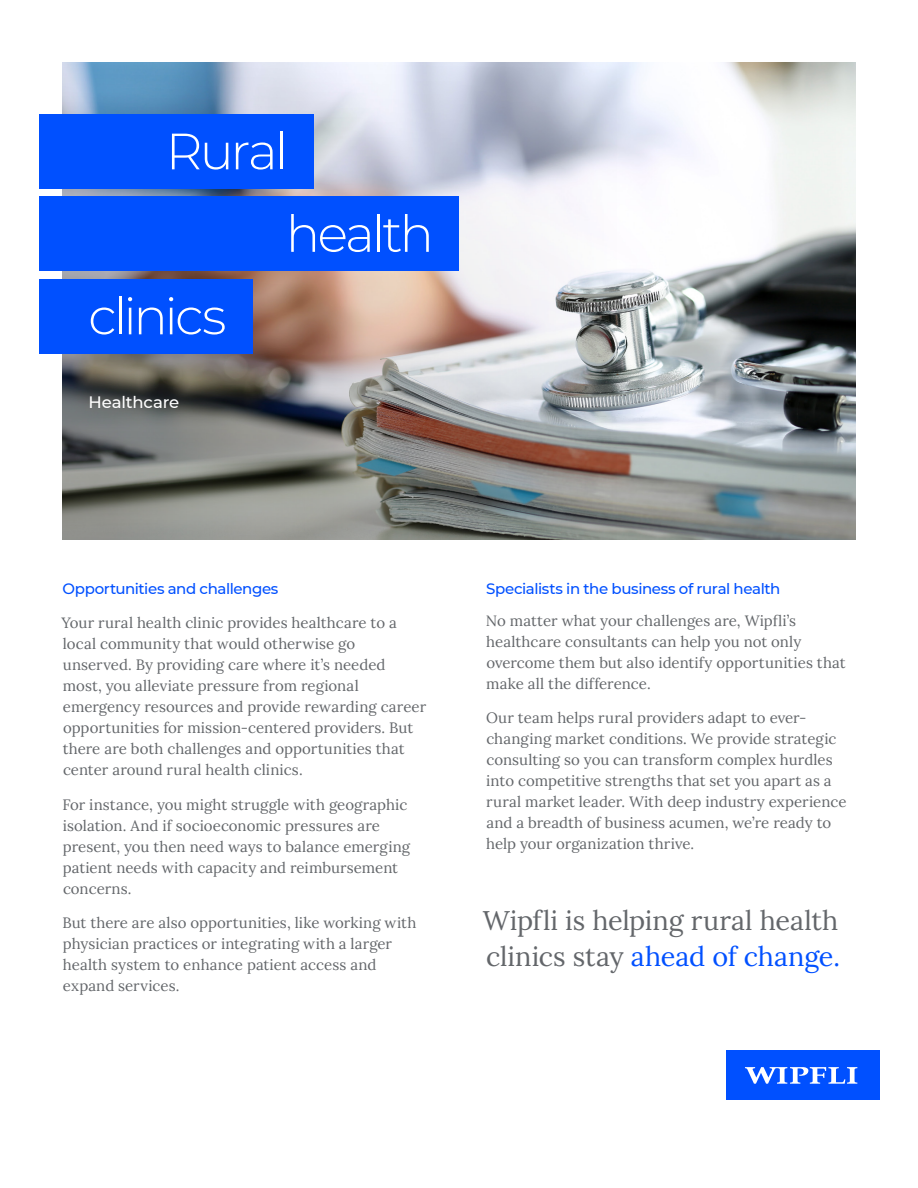
<style>
.page{position:relative;width:918px;height:1188px;background:#fff}
.page>*{position:absolute;margin:0;border:0;box-sizing:border-box;transform-origin:0 0}
.t1{font:300 51px "Montserrat";letter-spacing:-.06em;color:#fff}
.t2{font:27px/36px "Lora";letter-spacing:-.005em;color:#63666a}
.t3{font:500 16.5px "Montserrat";letter-spacing:-.01em;color:#fff}
.Body_Copy{font:15px/21px "Lora";color:#63666a}
.Paragraph_Header{font:500 15px "Montserrat";letter-spacing:-.03em;color:#0050ff}
.Body_Copy-2{font:500 15px "Montserrat";letter-spacing:-.025em;color:#0050ff}
.s1{color:#0050ff}
</style>
<div class="page">
<div style="left:727px;top:1050px;width:153px;height:50px;background:#0050ff"></div>
<svg style="left:745px;top:1067px;width:112px;height:17px"></svg>
<img style="left:679px;top:63px;width:176px;height:477px">
<img style="left:63px;top:63px;width:616px;height:477px">
<div style="left:39px;top:114px;width:274px;height:75px;background:#0050ff"></div>
<div style="left:39px;top:196px;width:420px;height:75px;background:#0050ff"></div>
<div style="left:39px;top:279px;width:214px;height:75px;background:#0050ff"></div>
<p class="t1" style="left:166px;top:117px;width:124px">Rural</p>
<p class="t1" style="left:88px;top:282px;width:140px">clinics</p>
<p class="t1" style="left:286px;top:199px;width:150px">health</p>
<p class="t3" style="left:88px;top:391px;width:92px">Healthcare</p>
<p class="Body_Copy-2" style="left:63px;top:578px;width:217px">Opportunities and challenges</p>
<p class="Body_Copy" style="left:61px;top:611px;width:366px">Your rural health clinic provides healthcare to a local community that would otherwise go unserved. By providing care where it’s needed most, you alleviate pressure from regional emergency resources and provide rewarding career opportunities for mission-centered providers. But there are both challenges and opportunities that center around rural health clinics.</p>
<p class="Body_Copy" style="left:62px;top:793px;width:349px">For instance, you might struggle with geographic isolation. And if socioeconomic pressures are present, you then need ways to balance emerging patient needs with capacity and reimbursement concerns.</p>
<p class="Body_Copy" style="left:62px;top:911px;width:355px">But there are also opportunities, like working with physician practices or integrating with a larger health system to enhance patient access and expand services.</p>
<p class="Paragraph_Header" style="left:486px;top:578px;width:296px">Specialists in the business of rural health</p>
<p class="Body_Copy" style="left:486px;top:609px;width:361px">No matter what your challenges are, Wipfli’s healthcare consultants can help you not only overcome them but also identify opportunities that make all the difference.</p>
<p class="Body_Copy" style="left:486px;top:706px;width:362px">Our team helps rural providers adapt to ever&shy;changing market conditions. We provide strategic consulting so you can transform complex hurdles into competitive strengths that set you apart as a rural market leader. With deep industry experience and a breadth of business acumen, we’re ready to help your organization thrive.</p>
<p class="t2" style="left:483px;top:901px;width:359px">Wipfli is helping rural health clinics stay <span class="s1">ahead of change.</span></p>
</div>
